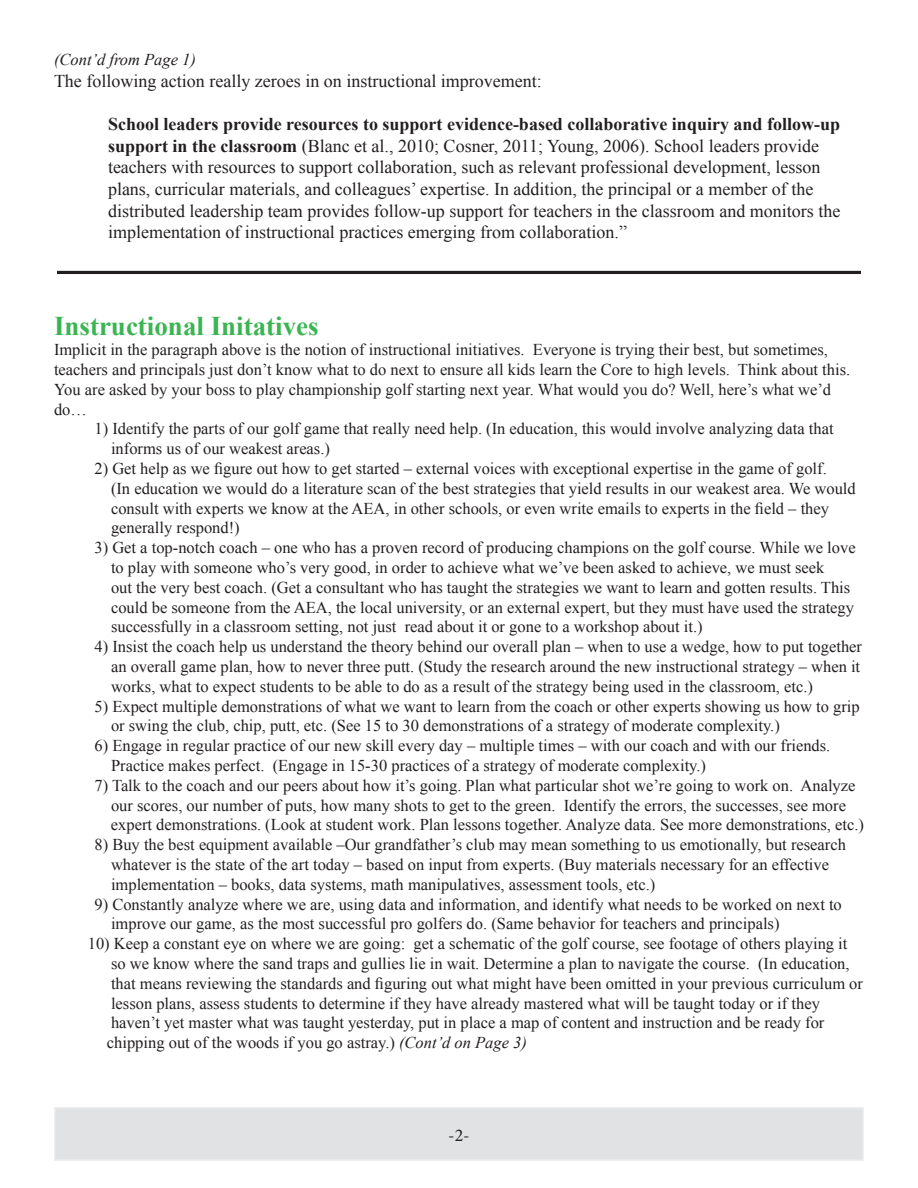
<style>
.page{position:relative;width:918px;height:1188px;background:#fff}
.page>*{position:absolute;margin:0;border:0;box-sizing:border-box;transform-origin:0 0}
.t1{font:700 27px "Times New Roman";color:#3bb552}
.t2{font:18px/21.6px "Times New Roman";color:#231f20}
.t3{font:18px "Minion Pro";color:#231f20}
.t4{font:16.5px/19.8px "Times New Roman";color:#231f20}
.t5{font:italic 16.5px "Times New Roman";color:#231f20}
.s1{font-weight:700}
.s2{font-style:italic}
</style>
<div class="page">
<div style="left:55px;top:1108px;width:808px;height:52px;background:#e1e2e4"></div>
<div style="left:54px;top:1107px;width:810px;height:54px;border:2px solid #eeeeef"></div>
<svg style="left:57px;top:270px;width:804px;height:4px;background:#514e4f"></svg>
<p class="t5" style="left:54px;top:49px;width:143px">(Cont’d from Page 1)</p>
<p class="t2" style="left:54px;top:70px;width:489px">The following action really zeroes in on instructional improvement:</p>
<p class="t2" style="left:108px;top:113px;width:734px"><span class="s1">School leaders provide resources to support evidence-based collaborative inquiry and follow-up support in the classroom</span> (Blanc et al., 2010; Cosner, 2011; Young, 2006). School leaders provide teachers with resources to support collaboration, such as relevant professional development, lesson plans, curricular materials, and colleagues’ expertise. In addition, the principal or a member of the distributed leadership team provides follow-up support for teachers in the classroom and monitors the implementation of instructional practices emerging from collaboration.”</p>
<h1 class="t1" style="left:54px;top:308px;width:266px">Instructional Initatives</h1>
<p class="t4" style="left:54px;top:340px;width:798px">Implicit in the paragraph above is the notion of instructional initiatives. Everyone is trying their best, but sometimes, teachers and principals just don’t know what to do next to ensure all kids learn the Core to high levels. Think about this.<br>You are asked by your boss to play championship golf starting next year. What would you do? Well, here’s what we’d do…</p>
<p class="t4" style="left:111px;top:419px;width:724px;text-indent:-16px">1) Identify the parts of our golf game that really need help. (In education, this would involve analyzing data that informs us of our weakest areas.)</p>
<p class="t4" style="left:111px;top:458px;width:746px;text-indent:-16px">2) Get help as we figure out how to get started – external voices with exceptional expertise in the game of golf.<br>(In education we would do a literature scan of the best strategies that yield results in our weakest area. We would consult with experts we know at the AEA, in other schools, or even write emails to experts in the field – they generally respond!)</p>
<p class="t4" style="left:111px;top:538px;width:746px;text-indent:-16px">3) Get a top-notch coach – one who has a proven record of producing champions on the golf course. While we love to play with someone who’s very good, in order to achieve what we’ve been asked to achieve, we must seek<br>out the very best coach. (Get a consultant who has taught the strategies we want to learn and gotten results. This could be someone from the AEA, the local university, or an external expert, but they must have used the strategy successfully in a classroom setting, not just read about it or gone to a workshop about it.)</p>
<p class="t4" style="left:111px;top:637px;width:753px;text-align:justify;text-indent:-16px">4) Insist the coach help us understand the theory behind our overall plan – when to use a wedge, how to put together an overall game plan, how to never three putt. (Study the research around the new instructional strategy – when it works, what to expect students to be able to do as a result of the strategy being used in the classroom, etc.)</p>
<p class="t4" style="left:111px;top:696px;width:750px;text-indent:-16px">5) Expect multiple demonstrations of what we want to learn from the coach or other experts showing us how to grip or swing the club, chip, putt, etc. (See 15 to 30 demonstrations of a strategy of moderate complexity.)</p>
<p class="t4" style="left:111px;top:736px;width:721px;text-indent:-16px">6) Engage in regular practice of our new skill every day – multiple times – with our coach and with our friends.<br>Practice makes perfect. (Engage in 15-30 practices of a strategy of moderate complexity.)</p>
<p class="t4" style="left:111px;top:775px;width:755px;text-indent:-16px">7) Talk to the coach and our peers about how it’s going. Plan what particular shot we’re going to work on. Analyze our scores, our number of puts, how many shots to get to the green. Identify the errors, the successes, see more expert demonstrations. (Look at student work. Plan lessons together. Analyze data. See more demonstrations, etc.)</p>
<p class="t4" style="left:111px;top:835px;width:736px;text-indent:-16px">8) Buy the best equipment available –Our grandfather’s club may mean something to us emotionally, but research whatever is the state of the art today – based on input from experts. (Buy materials necessary for an effective implementation – books, data systems, math manipulatives, assessment tools, etc.)</p>
<p class="t4" style="left:111px;top:894px;width:732px;text-indent:-16px">9) Constantly analyze where we are, using data and information, and identify what needs to be worked on next to improve our game, as the most successful pro golfers do. (Same behavior for teachers and principals)</p>
<p class="t4" style="left:107px;top:934px;width:758px;text-indent:-19px">10) Keep a constant eye on where we are going: get a schematic of the golf course, see footage of others playing it so we know where the sand traps and gullies lie in wait. Determine a plan to navigate the course. (In education, that means reviewing the standards and figuring out what might have been omitted in your previous curriculum or lesson plans, assess students to determine if they have already mastered what will be taught today or if they haven’t yet master what was taught yesterday, put in place a map of content and instruction and be ready for chipping out of the woods if you go astray.) <span class="s2">(Cont’d on Page 3)</span></p>
<p class="t3" style="left:448px;top:1123px;width:23px">-2-</p>
</div>
